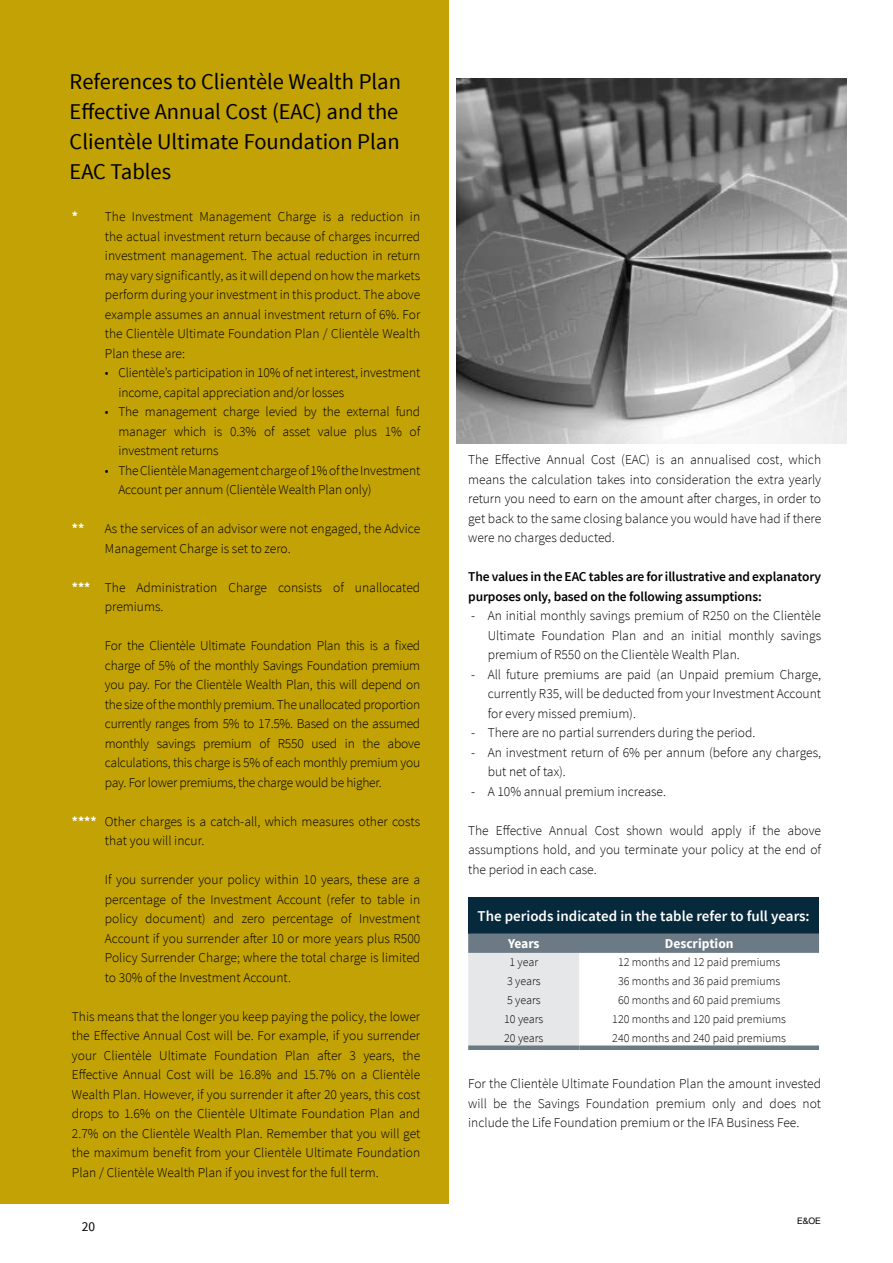
<style>
.page{position:relative;width:893px;height:1263px;background:#fff}
.page>*{position:absolute;margin:0;border:0;box-sizing:border-box;transform-origin:0 0}
.t1{font:22.5px/30px "Source Sans Pro";color:#000;text-align:justify}
.t2{font:600 15px "Source Sans Pro";color:#fff}
.t3{font:300 13.5px/19.5px "Source Sans Pro";color:#000;text-align:justify}
.t4{font:600 13.5px/19.5px "Source Sans Pro";letter-spacing:-.01em;color:#000}
.t5{font:700 13.5px "Source Sans Pro";color:#fff}
.t6{font:13.5px "Source Sans Pro";color:#000}
.t7{font:300 12px "Source Sans Pro";color:#000}
.t8{font:9px "Helvetica Neue";color:#000}
.s1{font-weight:700;color:#fff}
</style>
<div class="page">
<img style="left:457px;top:79px;width:389px;height:364px">
<div style="left:0;top:0;width:448px;height:1203px;background:#c2a204"></div>
<div style="left:468px;top:897px;width:351px;height:36px;background:#06293c"></div>
<svg style="left:468px;top:933px;width:351px;height:112px"></svg>
<div style="left:468px;top:1045px;width:111px;height:5px;background:#6b7b84"></div>
<div style="left:579px;top:1045px;width:240px;height:5px;background:#6b7b84"></div>
<h1 class="t1" style="left:70px;top:67px;width:333px">References to Clientèle Wealth Plan Effective Annual Cost (EAC) and the Clientèle Ultimate Foundation Plan EAC Tables</h1>
<p class="t3" style="left:105px;top:207px;width:317px;text-indent:-33px"><span class="s1">*</span> The Investment Management Charge is a reduction in the actual investment return because of charges incurred investment management. The actual reduction in return may vary significantly, as it will depend on how the markets perform during your investment in this product. The above example assumes an annual investment return of 6%. For the Clientèle Ultimate Foundation Plan / Clientèle Wealth Plan these are:</p>
<p class="t3" style="left:118px;top:363px;width:303px;text-indent:-14px">• Clientèle’s participation in 10% of net interest, investment income, capital appreciation and/or losses</p>
<p class="t3" style="left:118px;top:402px;width:303px;text-indent:-14px">• The management charge levied by the external fund manager which is 0.3% of asset value plus 1% of investment returns</p>
<p class="t3" style="left:118px;top:461px;width:303px;text-indent:-14px">• The Clientèle Management charge of 1% of the Investment<br>Account per annum (Clientèle Wealth Plan only)</p>
<p class="t5" style="left:72px;top:520px;width:14px">**</p>
<p class="t3" style="left:105px;top:519px;width:317px">As the services of an advisor were not engaged, the Advice<br>Management Charge is set to zero.</p>
<p class="t3" style="left:105px;top:578px;width:317px;text-indent:-33px"><span class="s1">***</span> The Administration Charge consists of unallocated premiums.</p>
<p class="t3" style="left:105px;top:636px;width:317px">For the Clientèle Ultimate Foundation Plan this is a fixed charge of 5% of the monthly Savings Foundation premium you pay. For the Clientèle Wealth Plan, this will depend on the size of the monthly premium. The unallocated proportion currently ranges from 5% to 17.5%. Based on the assumed monthly savings premium of R550 used in the above calculations, this charge is 5% of each monthly premium you pay. For lower premiums, the charge would be higher.</p>
<p class="t3" style="left:105px;top:812px;width:317px;text-indent:-33px"><span class="s1">****</span> Other charges is a catch-all, which measures other costs that you will incur.</p>
<p class="t3" style="left:105px;top:870px;width:317px">If you surrender your policy within 10 years, these are a percentage of the Investment Account (refer to table in policy document) and zero percentage of Investment Account if you surrender after 10 or more years plus R500<br>Policy Surrender Charge; where the total charge is limited to 30% of the Investment Account.</p>
<p class="t3" style="left:72px;top:1007px;width:350px">This means that the longer you keep paying the policy, the lower the Effective Annual Cost will be. For example, if you surrender your Clientèle Ultimate Foundation Plan after 3 years, the Effective Annual Cost will be 16.8% and 15.7% on a Clientèle Wealth Plan. However, if you surrender it after 20 years, this cost drops to 1.6% on the Clientèle Ultimate Foundation Plan and 2.7% on the Clientèle Wealth Plan. Remember that you will get the maximum benefit from your Clientèle Ultimate Foundation Plan / Clientèle Wealth Plan if you invest for the full term.</p>
<p class="t6" style="left:82px;top:1218px;width:15px">20</p>
<p class="t3" style="left:468px;top:450px;width:354px">The Effective Annual Cost (EAC) is an annualised cost, which means the calculation takes into consideration the extra yearly return you need to earn on the amount after charges, in order to get back to the same closing balance you would have had if there were no charges deducted.</p>
<p class="t4" style="left:468px;top:567px;width:354px">The values in the EAC tables are for illustrative and explanatory purposes only, based on the following assumptions:</p>
<p class="t3" style="left:488px;top:606px;width:335px;text-indent:-16px">- An initial monthly savings premium of R250 on the Clientèle Ultimate Foundation Plan and an initial monthly savings premium of R550 on the Clientèle Wealth Plan.</p>
<p class="t3" style="left:488px;top:665px;width:335px;text-indent:-16px">- All future premiums are paid (an Unpaid premium Charge, currently R35, will be deducted from your Investment Account for every missed premium).</p>
<p class="t3" style="left:471px;top:723px;width:286px">- There are no partial surrenders during the period.</p>
<p class="t3" style="left:488px;top:743px;width:335px;text-indent:-16px">- An investment return of 6% per annum (before any charges, but net of tax).</p>
<p class="t3" style="left:471px;top:781px;width:196px">- A 10% annual premium increase.</p>
<p class="t3" style="left:468px;top:820px;width:354px">The Effective Annual Cost shown would apply if the above assumptions hold, and you terminate your policy at the end of the period in each case.</p>
<p class="t2" style="left:478px;top:906px;width:334px">The periods indicated in the table refer to full years:</p>
<p class="t5" style="left:508px;top:935px;width:33px">Years</p>
<p class="t5" style="left:665px;top:935px;width:70px">Description</p>
<p class="t7" style="left:509px;top:955px;width:30px">1 year</p>
<p class="t7" style="left:618px;top:955px;width:164px">12 months and 12 paid premiums</p>
<p class="t7" style="left:507px;top:974px;width:35px">3 years</p>
<p class="t7" style="left:618px;top:974px;width:164px">36 months and 36 paid premiums</p>
<p class="t7" style="left:507px;top:993px;width:35px">5 years</p>
<p class="t7" style="left:618px;top:993px;width:164px">60 months and 60 paid premiums</p>
<p class="t7" style="left:504px;top:1012px;width:41px">10 years</p>
<p class="t7" style="left:612px;top:1012px;width:175px">120 months and 120 paid premiums</p>
<p class="t7" style="left:504px;top:1030px;width:41px">20 years</p>
<p class="t7" style="left:612px;top:1030px;width:175px">240 months and 240 paid premiums</p>
<p class="t3" style="left:468px;top:1074px;width:354px">For the Clientèle Ultimate Foundation Plan the amount invested will be the Savings Foundation premium only and does not include the Life Foundation premium or the IFA Business Fee.</p>
<p class="t8" style="left:797px;top:1215px;width:25px">E&amp;OE</p>
</div>
